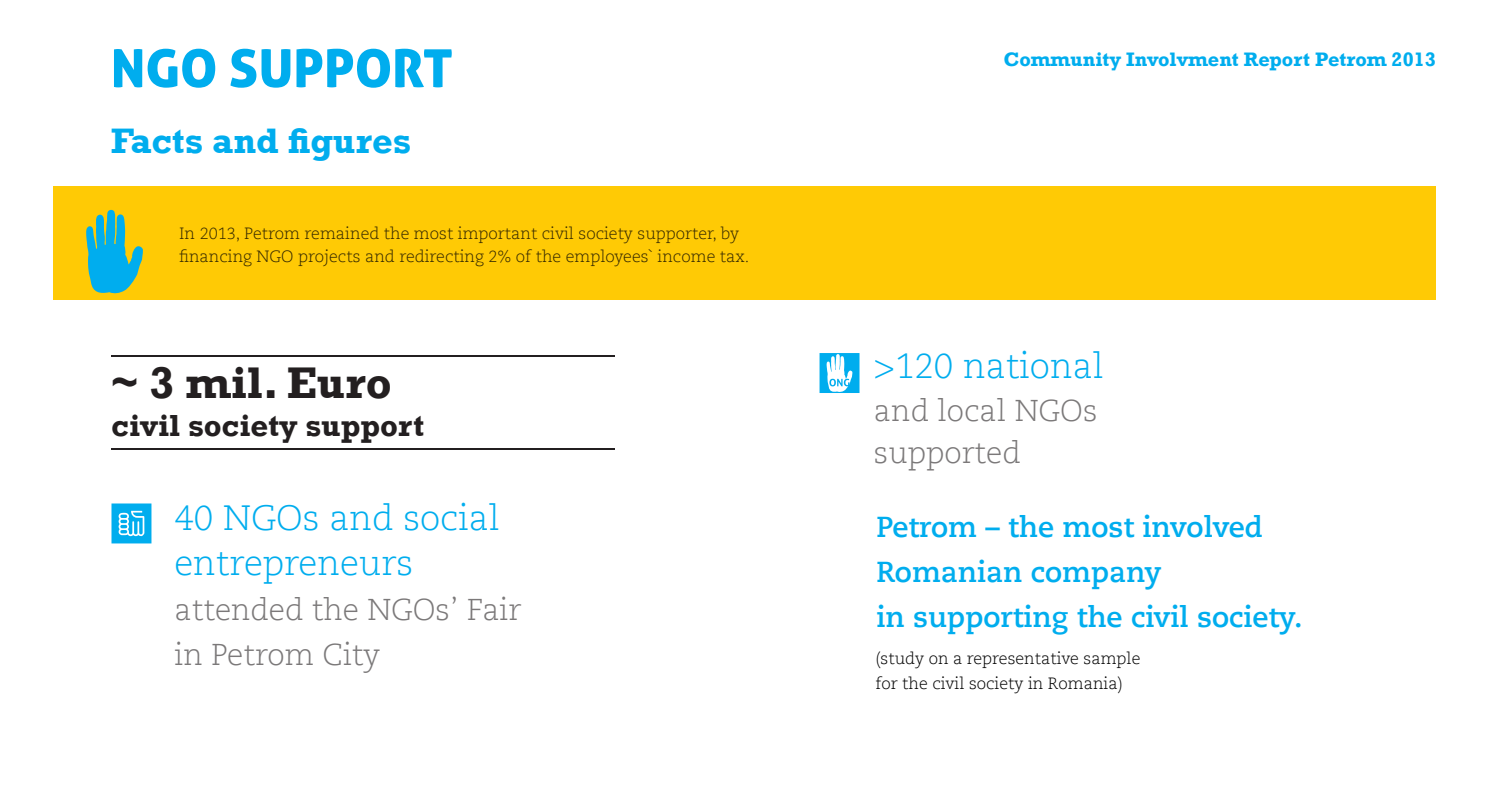
<style>
.page{position:relative;width:1489px;height:793px;background:#fff}
.page>*{position:absolute;margin:0;border:0;box-sizing:border-box;transform-origin:0 0}
.t1{font:52.5px "Aller Display";color:#00adee}
.t2{font:45.38px "Rockwell Std Bold RO";color:#231f20}
.t3{font:36.25px "Rockwell Std Bold RO";color:#00adee}
.t4{font:35px/45px "Caecilia LT Std Light RO";color:#00adee}
.t5{font:31.25px "Rockwell Std Bold RO";color:#231f20}
.t6{font:30px/45px "Caecilia LT Std Light RO";color:rgb(35 31 32/.6)}
.t7{font:28.75px/45px "Caecilia LT Std Bold RO";color:#00adee}
.t8{font:20px "Rockwell Std Bold RO";color:#00adee}
.t9{font:16.25px/22.5px "Caecilia LT Std Light RO";color:rgb(0 0 0/.8)}
.t10{font:16.25px/25px "Caecilia LT Std Light RO";color:#000}
</style>
<div class="page">
<div style="left:53px;top:186px;width:1382px;height:114px;background:#ffca05"></div>
<svg style="left:86px;top:210px;width:57px;height:84px"></svg>
<svg style="left:111px;top:503px;width:40px;height:40px;background:#31bcf1"></svg>
<hr style="left:111px;top:448px;width:503px;height:2px;background:#231f20">
<hr style="left:111px;top:355px;width:503px;height:1px;background:#231f20">
<svg style="left:819px;top:353px;width:40px;height:40px"></svg>
<h1 class="t1" style="left:111px;top:35px;width:343px">NGO SUPPORT</h1>
<p class="t8" style="left:1003px;top:47px;width:433px">Community Involvment Report Petrom 2013</p>
<h3 class="t3" style="left:111px;top:120px;width:302px">Facts and figures</h3>
<p class="t9" style="left:179px;top:222px;width:571px">In 2013, Petrom remained the most important civil society supporter, by financing NGO projects and redirecting 2% of the employees` income tax.</p>
<h2 class="t2" style="left:111px;top:356px;width:282px">~ 3 mil. Euro</h2>
<h3 class="t5" style="left:111px;top:406px;width:314px">civil society support</h3>
<h3 class="t4" style="left:174px;top:495px;width:327px">40 NGOs and social entrepreneurs</h3>
<h3 class="t6" style="left:174px;top:587px;width:348px">attended the NGOs’ Fair in Petrom City</h3>
<h3 class="t4" style="left:874px;top:343px;width:231px">&gt;120 national</h3>
<h3 class="t6" style="left:874px;top:389px;width:225px;line-height:42.5px">and local NGOs supported</h3>
<h3 class="t7" style="left:876px;top:504px;width:428px">Petrom – the most involved<br>Romanian company<br>in supporting the civil society.</h3>
<p class="t10" style="left:875px;top:646px;width:266px">(study on a representative sample for the civil society in Romania)</p>
</div>
